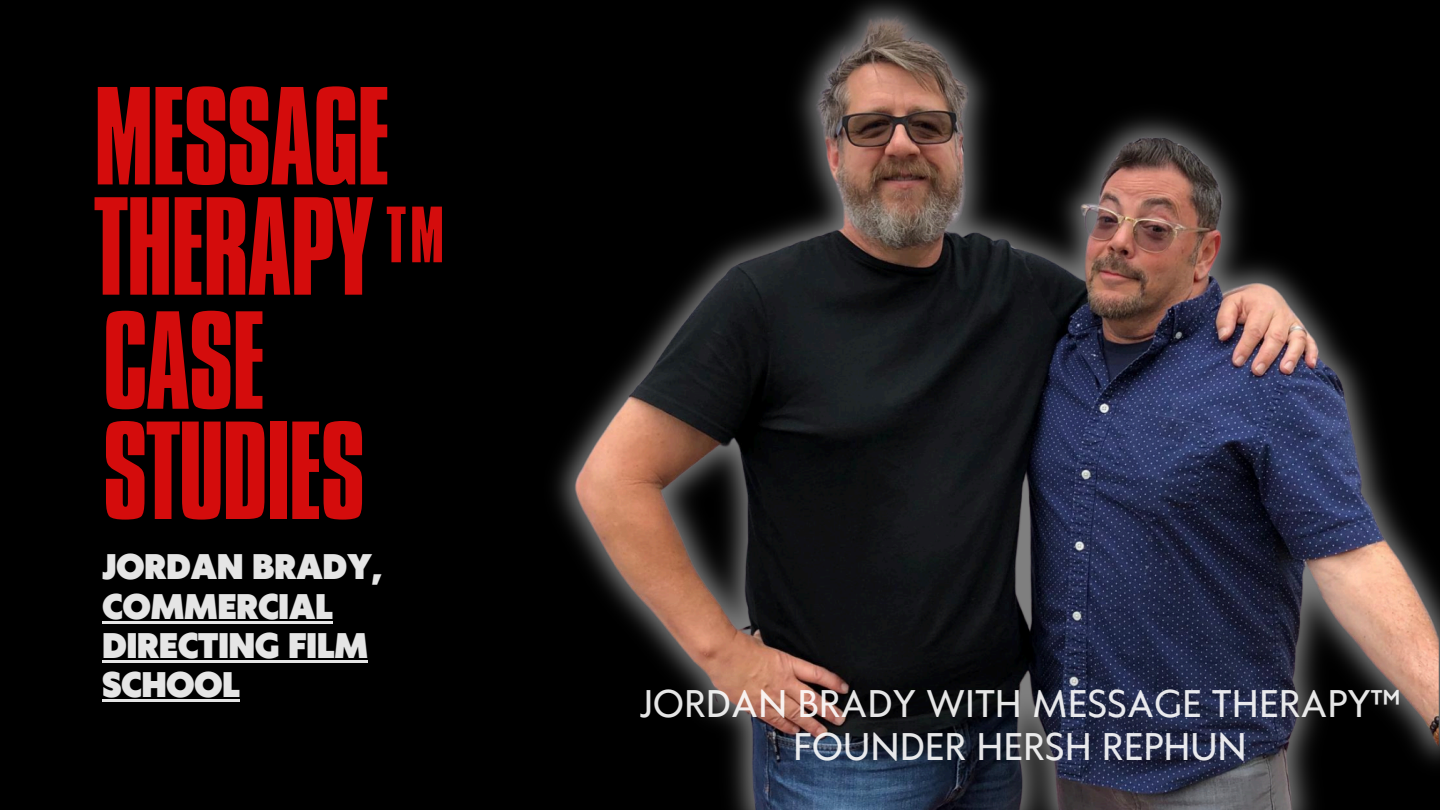
<style>
.page{position:relative;width:1440px;height:810px;background:#000}
.page>*{position:absolute;margin:0;border:0;box-sizing:border-box;transform-origin:0 0}
.t1{font:120px/110.2px "Aka Acid GR Compacta";letter-spacing:-.02em;color:#d40c0c}
.t2{font:36.1px/42.8px "Klein Text";color:#fff;text-align:center}
.t3{font:900 33.4px/39.3px "Klein Text";color:#fff}
</style>
<div class="page">
<hr style="left:103px;top:621px;width:230px;height:3px;background:#fff">
<hr style="left:103px;top:660px;width:265px;height:3px;background:#fff">
<hr style="left:103px;top:700px;width:137px;height:2px;background:#fff">
<img style="left:554px;top:0;width:886px;height:810px">
<h1 class="t1" style="left:94px;top:95px;width:368px">MESSAGE<br>THERAPY™</h1>
<h2 class="t1" style="left:103px;top:319px;width:265px">CASE<br>STUDIES</h2>
<p class="t3" style="left:103px;top:550px;width:281px">JORDAN BRADY,<br>COMMERCIAL<br>DIRECTING FILM<br>SCHOOL</p>
<p class="t2" style="left:640px;top:685px;width:763px">JORDAN BRADY WITH MESSAGE THERAPY™<br>FOUNDER HERSH REPHUN</p>
</div>
